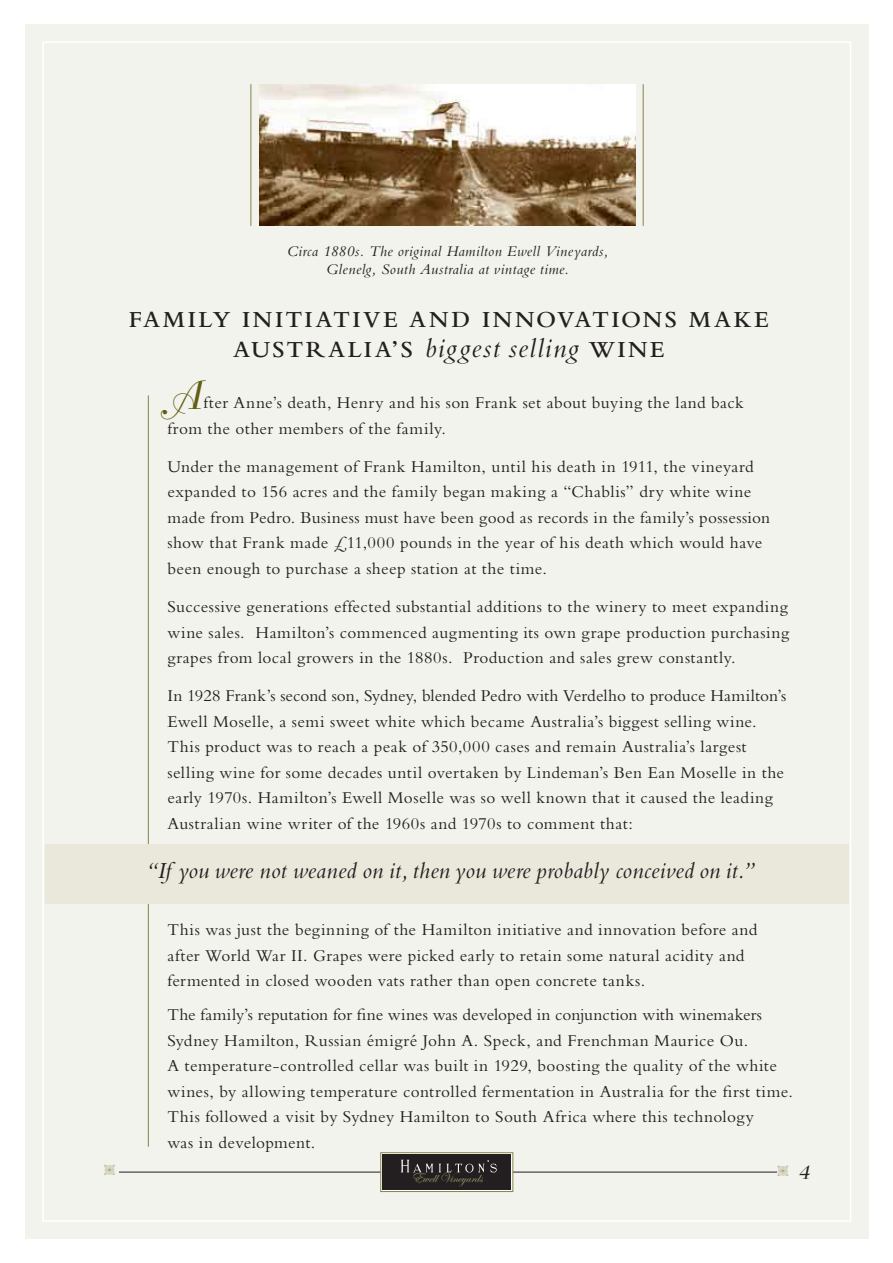
<style>
.page{position:relative;width:893px;height:1263px;background:#fff}
.page>*{position:absolute;margin:0;border:0;box-sizing:border-box;transform-origin:0 0}
.t1{font:40.5px "Bellevue";color:#5f5e13}
.t2{font:600 24px/30px "Bembo";letter-spacing:.1em;color:#231f20;text-align:center}
.t3{font:24px "Bembo Italic Os F";letter-spacing:.01em;color:#231f20}
.t4{font:21px "Bellevue";color:#231f20}
.t5{font:17.25px/25.5px "Bembo";letter-spacing:.025em;color:#231f20}
.t6{font:italic 15.3px "Bembo";letter-spacing:.025em;color:#231f20}
.t7{font:14.1px "Edwardian Script ITC";color:#9b9768}
.s1{font-weight:400;font-style:italic;font-size:28.5px}
</style>
<div class="page">
<div style="left:26px;top:24px;width:842px;height:1215px;background:#f3f3ed"></div>
<hr style="left:148px;top:395px;width:1px;height:752px;background:#86824a">
<img style="left:259px;top:84px;width:376px;height:142px">
<hr style="left:643px;top:84px;width:1px;height:142px;background:#86824a">
<hr style="left:250px;top:84px;width:1px;height:142px;background:#86824a">
<div style="left:45px;top:844px;width:803px;height:60px;background:#e9e8db"></div>
<hr style="left:119px;top:1172px;width:658px;height:1px;background:#231f20">
<svg style="left:380px;top:1152px;width:133px;height:40px"></svg>
<div style="left:382px;top:1154px;width:129px;height:36px;background:#231f20"></div>
<img style="left:393px;top:1152px;width:110px;height:21px">
<p class="t6" style="left:287px;top:242px;width:323px">Circa 1880s. The original Hamilton Ewell Vineyards,</p>
<p class="t6" style="left:326px;top:260px;width:245px">Glenelg, South Australia at vintage time.</p>
<p class="t2" style="left:129px;top:305px;width:641px">FAMILY INITIATIVE AND INNOVATIONS MAKE<br>AUSTRALIA’S <span class="s1">biggest selling</span> WINE</p>
<p class="t1" style="left:168px;top:373px;width:33px">A</p>
<p class="t5" style="left:167px;top:415px;width:280px">from the other members of the family.</p>
<p class="t5" style="left:167px;top:453px;width:604px">Under the management of Frank Hamilton, until his death in 1911, the vineyard expanded to 156 acres and the family began making a “Chablis” dry white wine made from Pedro. Business must have been good as records in the family’s possession show that Frank made £11,000 pounds in the year of his death which would have been enough to purchase a sheep station at the time.</p>
<p class="t5" style="left:167px;top:594px;width:623px;text-align:justify">Successive generations effected substantial additions to the winery to meet expanding wine sales. Hamilton’s commenced augmenting its own grape production purchasing grapes from local growers in the 1880s. Production and sales grew constantly.</p>
<p class="t5" style="left:167px;top:683px;width:620px">In 1928 Frank’s second son, Sydney, blended Pedro with Verdelho to produce Hamilton’s Ewell Moselle, a semi sweet white which became Australia’s biggest selling wine.<br>This product was to reach a peak of 350,000 cases and remain Australia’s largest selling wine for some decades until overtaken by Lindeman’s Ben Ean Moselle in the early 1970s. Hamilton’s Ewell Moselle was so well known that it caused the leading Australian wine writer of the 1960s and 1970s to comment that:</p>
<p class="t5" style="left:203px;top:390px;width:542px">fter Anne’s death, Henry and his son Frank set about buying the land back</p>
<p class="t3" style="left:145px;top:857px;width:612px">“If you were not weaned on it, then you were probably conceived on it.”</p>
<p class="t5" style="left:167px;top:917px;width:591px">This was just the beginning of the Hamilton initiative and innovation before and after World War II. Grapes were picked early to retain some natural acidity and fermented in closed wooden vats rather than open concrete tanks.</p>
<p class="t5" style="left:167px;top:1002px;width:627px">The family’s reputation for fine wines was developed in conjunction with winemakers Sydney Hamilton, Russian émigré John A. Speck, and Frenchman Maurice Ou.<br>A temperature-controlled cellar was built in 1929, boosting the quality of the white wines, by allowing temperature controlled fermentation in Australia for the first time.<br>This followed a visit by Sydney Hamilton to South Africa where this technology<br>was in development.</p>
<p class="t7" style="left:411px;top:1169px;width:73px">Ewell Vineyards</p>
<p class="t4" style="left:797px;top:1160px;width:13px">4</p>
</div>
